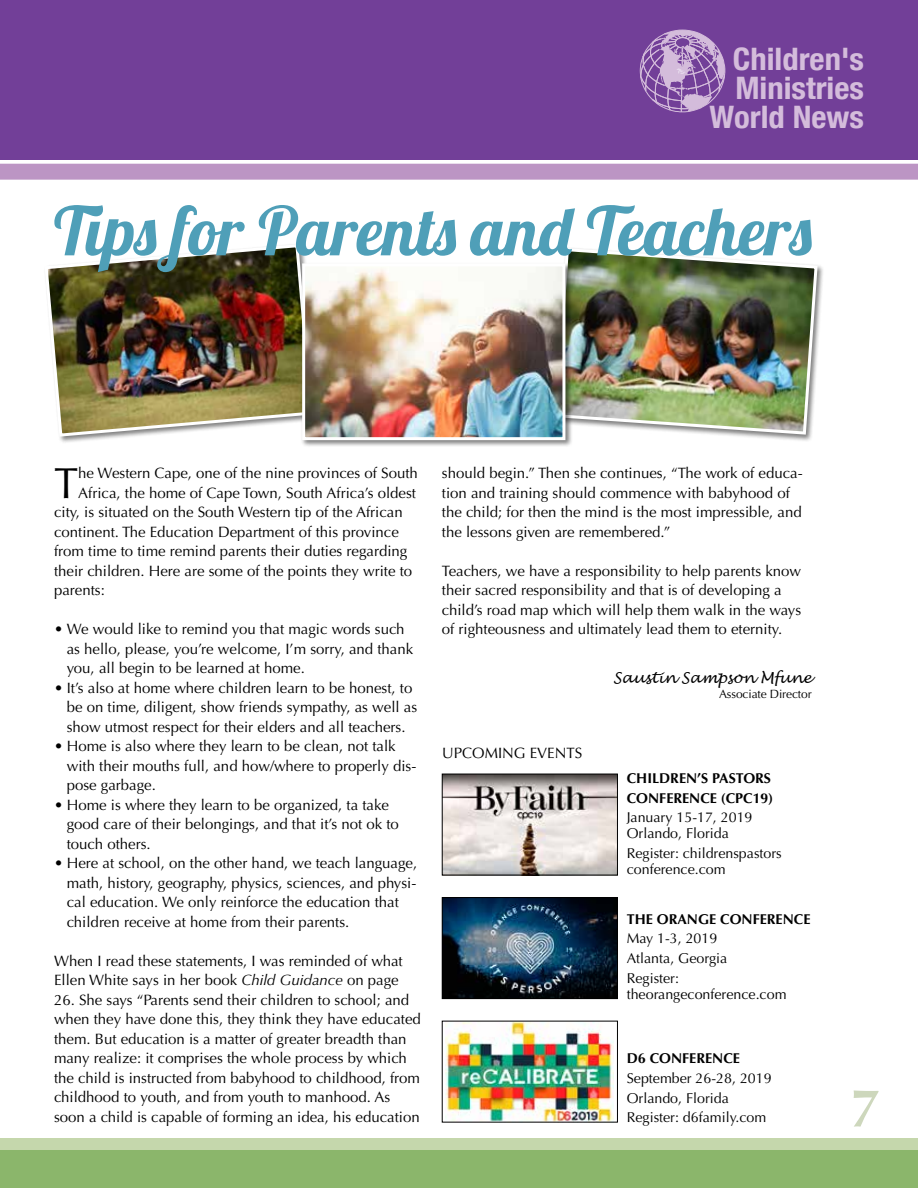
<style>
.page{position:relative;width:918px;height:1188px;background:#fff}
.page>*{position:absolute;margin:0;border:0;box-sizing:border-box;transform-origin:0 0}
.t1{font:67.2px "Lobster";color:#4f9fb8}
.t2{font:700 54px "Optima LT Std";color:#cdd7bc}
.t3{font:43.5px "Optima LT";color:#000}
.t4{font:700 condensed 30.9px/29px "Helvetica Neue";color:#d4bcdb;text-align:right;scale:1.05 1}
.t5{font:15px/19.5px "Optima LT";color:#000}
.t6{font:italic 15px "Lucida Handwriting";letter-spacing:-.005em;color:#000}
.t7{font:14.25px/20px "Optima LT";color:#000}
.t8{font:700 14.25px/19.5px "Optima LT";color:#000}
.t9{font:12px "Optima LT";letter-spacing:-.01em;color:#000}
.s1{font-style:italic}
</style>
<div class="page">
<div style="left:0;top:0;width:918px;height:159px;background:#723f98"></div>
<div style="left:0;top:164px;width:918px;height:16px;background:#bc95c4"></div>
<svg style="left:640px;top:29px;width:85px;height:84px"></svg>
<div style="left:0;top:1145px;width:918px;height:43px;background:#8bb66b"></div>
<div style="left:0;top:1139px;width:918px;height:11px;background:#c5d7ac"></div>
<img style="left:444px;top:776px;width:172px;height:97px">
<div style="left:442px;top:774px;width:176px;height:101px;border:1px solid #000"></div>
<img style="left:444px;top:899px;width:172px;height:98px">
<div style="left:442px;top:897px;width:176px;height:102px;border:1px solid #000"></div>
<img style="left:446px;top:1023px;width:168px;height:98px">
<div style="left:43px;top:243px;width:277px;height:201px;background:#000;opacity:.5"></div>
<img style="left:43px;top:243px;width:272px;height:195px">
<div style="left:553px;top:247px;width:272px;height:195px;background:#000;opacity:.5"></div>
<img style="left:553px;top:247px;width:266px;height:189px">
<div style="left:300px;top:262px;width:273px;height:186px;background:#000;opacity:.5"></div>
<img style="left:306px;top:267px;width:255px;height:169px">
<div style="left:302px;top:263px;width:263px;height:177px;border:3px solid #fff"></div>
<h3 class="t4" style="left:709px;top:45px;width:149px">Children's<br>Ministries<br>World News</h3>
<h1 class="t1" style="left:54px;top:188px;width:759px">Tips for Parents and Teachers</h1>
<h3 class="t3" style="left:54px;top:458px;width:26px">T</h3>
<p class="t5" style="left:78px;top:464px;width:341px">he Western Cape, one of the nine provinces of South</p>
<p class="t5" style="left:78px;top:483px;width:339px">Africa, the home of Cape Town, South Africa’s oldest</p>
<p class="t5" style="left:54px;top:503px;width:350px">city, is situated on the South Western tip of the African</p>
<p class="t5" style="left:54px;top:522px;width:346px">continent. The Education Department of this province</p>
<p class="t5" style="left:54px;top:542px;width:355px">from time to time remind parents their duties regarding</p>
<p class="t5" style="left:54px;top:561px;width:360px">their children. Here are some of the points they write to</p>
<p class="t5" style="left:54px;top:581px;width:52px">parents:</p>
<p class="t5" style="left:67px;top:620px;width:348px;text-indent:-13px">• We would like to remind you that magic words such as hello, please, you’re welcome, I’m sorry, and thank you, all begin to be learned at home.</p>
<p class="t5" style="left:67px;top:678px;width:352px;text-indent:-13px">• It’s also at home where children learn to be honest, to be on time, diligent, show friends sympathy, as well as show utmost respect for their elders and all teachers.</p>
<p class="t5" style="left:67px;top:737px;width:351px;text-indent:-13px">• Home is also where they learn to be clean, not talk with their mouths full, and how/where to properly dis&shy;pose garbage.</p>
<p class="t5" style="left:67px;top:795px;width:334px;text-indent:-13px">• Home is where they learn to be organized, ta take good care of their belongings, and that it’s not ok to touch others.</p>
<p class="t5" style="left:67px;top:854px;width:352px;text-indent:-13px">• Here at school, on the other hand, we teach language, math, history, geography, physics, sciences, and physi&shy;cal education. We only reinforce the education that children receive at home from their parents.</p>
<p class="t5" style="left:54px;top:951px;width:350px">When I read these statements, I was reminded of what<br>Ellen White says in her book <span class="s1">Child Guidance</span> on page</p>
<p class="t5" style="left:54px;top:990px;width:368px">26. She says “Parents send their children to school; and when they have done this, they think they have educated them. But education is a matter of greater breadth than many realize: it comprises the whole process by which the child is instructed from babyhood to childhood, from childhood to youth, and from youth to manhood. As soon a child is capable of forming an idea, his education</p>
<p class="t5" style="left:442px;top:464px;width:362px">should begin.” Then she continues, “The work of educa&shy;tion and training should commence with babyhood of the child; for then the mind is the most impressible, and the lessons given are remembered.”</p>
<p class="t5" style="left:442px;top:561px;width:361px">Teachers, we have a responsibility to help parents know their sacred responsibility and that is of developing a child’s road map which will help them walk in the ways of righteousness and ultimately lead them to eternity.</p>
<p class="t6" style="left:613px;top:669px;width:200px">Saustin Sampson Mfune</p>
<p class="t9" style="left:719px;top:687px;width:94px">Associate Director</p>
<p class="t5" style="left:442px;top:744px;width:142px">UPCOMING EVENTS</p>
<p class="t8" style="left:627px;top:769px;width:148px">CHILDREN’S PASTORS<br>CONFERENCE (CPC19)</p>
<p class="t7" style="left:627px;top:810px;width:127px;line-height:15.6px">January 15-17, 2019<br>Orlando, Florida</p>
<p class="t7" style="left:627px;top:846px;width:156px;line-height:15.6px">Register: childrenspastors conference.com</p>
<p class="t8" style="left:627px;top:909px;width:185px">THE ORANGE CONFERENCE</p>
<p class="t7" style="left:627px;top:929px;width:102px">May 1-3, 2019<br>Atlanta, Georgia<br>Register:</p>
<p class="t7" style="left:627px;top:984px;width:161px">theorangeconference.com</p>
<p class="t8" style="left:627px;top:1048px;width:115px">D6 CONFERENCE</p>
<p class="t7" style="left:627px;top:1068px;width:146px">September 26-28, 2019<br>Orlando, Florida<br>Register: d6family.com</p>
<h2 class="t2" style="left:851px;top:1077px;width:32px">7</h2>
</div>
